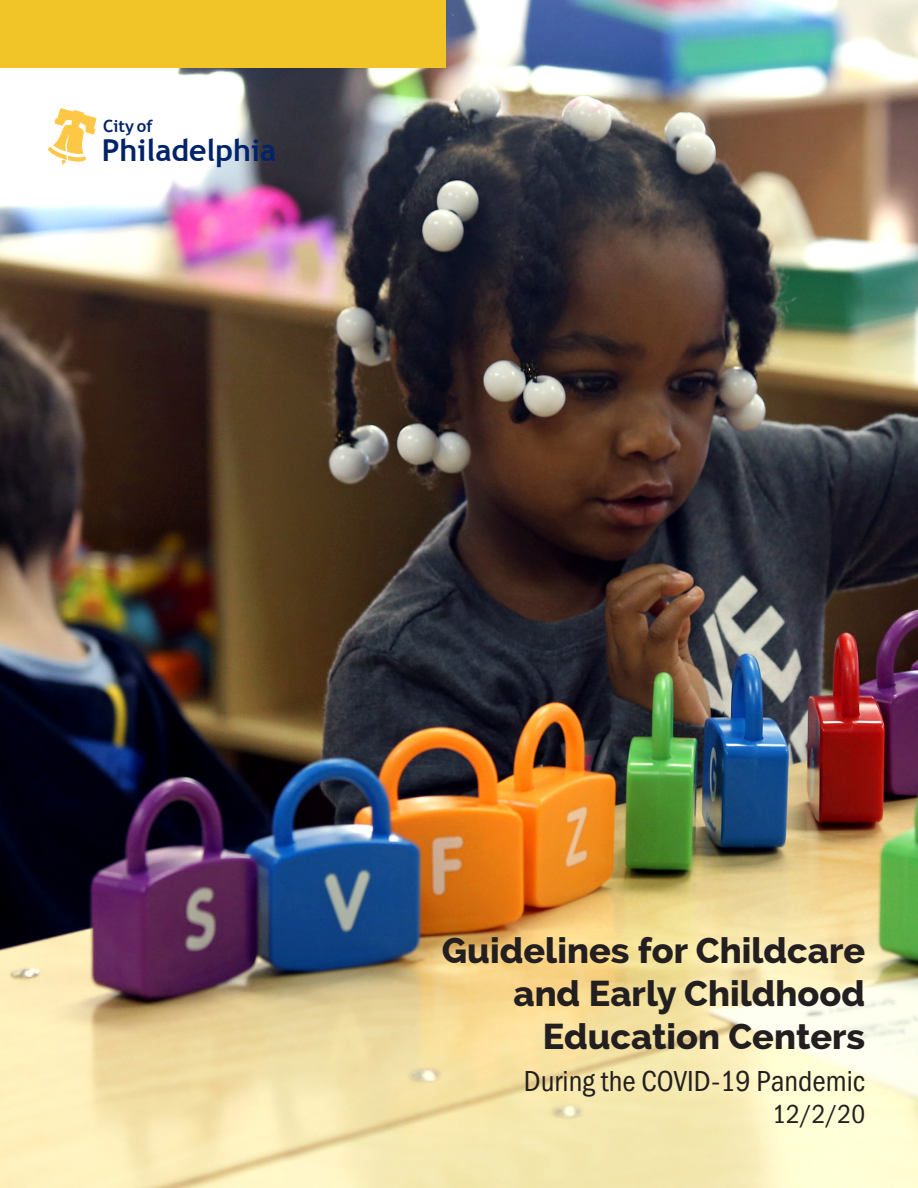
<style>
.page{position:relative;width:918px;height:1188px;background:#fff}
.page>*{position:absolute;margin:0;border:0;box-sizing:border-box;transform-origin:0 0}
.t1{font:800 36px/43.2px "Raleway";color:#231f20;text-align:right}
.t2{font:700 30.3px "Trebuchet MS";color:#002369}
.t3{font:30px "Franklin Gothic URW Con Boo";color:#231f20}
.t4{font:27px "Franklin Gothic URW Con Boo";color:#231f20}
.t5{font:700 16.8px "Trebuchet MS";color:#002369}
</style>
<div class="page">
<img style="left:0;top:0;width:918px;height:1188px">
<div style="left:0;top:0;width:446px;height:68px;background:#f1c527"></div>
<svg style="left:48px;top:108px;width:49px;height:56px"></svg>
<p class="t5" style="left:103px;top:115px;width:51px">City of</p>
<p class="t2" style="left:102px;top:131px;width:176px">Philadelphia</p>
<p class="t1" style="left:442px;top:929px;width:425px">Guidelines for Childcare and Early Childhood<br>Education Centers</p>
<p class="t3" style="left:524px;top:1062px;width:343px">During the COVID-19 Pandemic</p>
<p class="t4" style="left:772px;top:1098px;width:94px">12/2/20</p>
</div>
